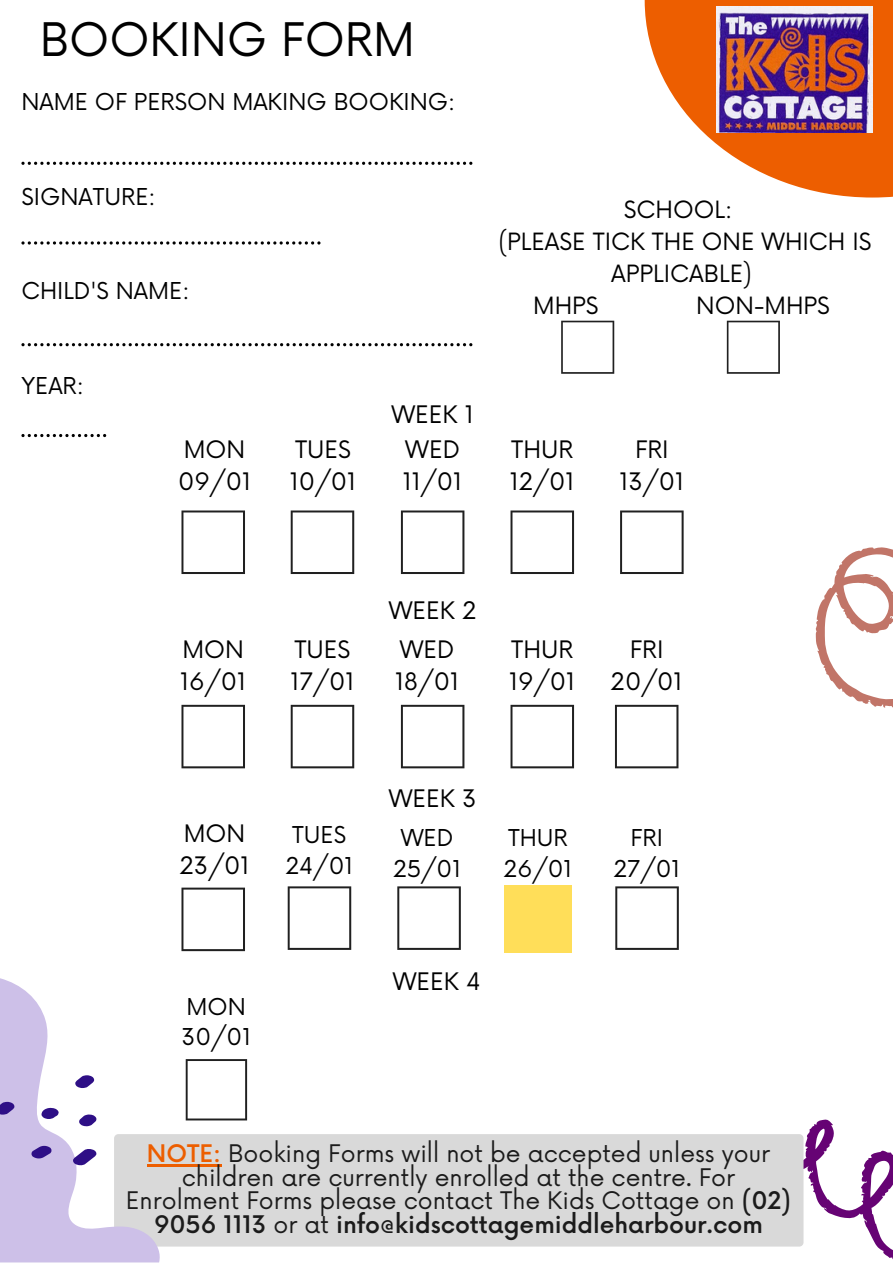
<style>
.page{position:relative;width:893px;height:1264px;background:#fff}
.page>*{position:absolute;margin:0;border:0;box-sizing:border-box;transform-origin:0 0}
.t1{font:45px "Now";color:#000}
.t2{font:23.55px/23.5px "Now";color:#1b1b1b;text-align:center}
.t3{font:23.55px "Now";color:#000}
.t4{font:23.4px/32px "Now";color:#000}
.t5{font:23.1px "Now";color:#000}
.t6{font:22.65px/30.8px "Now";color:#000;text-align:center}
.s1{font-weight:500;color:#ed5e00}
.s2{font-weight:500}
</style>
<div class="page">
<svg style="left:644px;top:0;width:248px;height:197px;fill:#ed5e00"></svg>
<svg style="left:771px;top:1119px;width:121px;height:139px"></svg>
<div style="left:114px;top:1134px;width:689px;height:112px;background:#d9d9d9;border-radius:4px"></div>
<hr style="left:147px;top:1164px;width:74px;height:2px;background:#ed5e00">
<svg style="left:21px;top:343px;width:451px;height:3px"></svg>
<svg style="left:21px;top:241px;width:299px;height:3px"></svg>
<svg style="left:21px;top:162px;width:451px;height:3px"></svg>
<svg style="left:21px;top:434px;width:85px;height:3px"></svg>
<svg style="left:561px;top:321px;width:53px;height:53px"></svg>
<svg style="left:726px;top:321px;width:53px;height:53px"></svg>
<svg style="left:815px;top:547px;width:77px;height:161px"></svg>
<svg style="left:0;top:978px;width:160px;height:284px"></svg>
<svg style="left:31px;top:1145px;width:20px;height:13px"></svg>
<svg style="left:79px;top:1114px;width:17px;height:12px"></svg>
<svg style="left:41px;top:1107px;width:18px;height:11px"></svg>
<svg style="left:75px;top:1075px;width:19px;height:13px"></svg>
<svg style="left:0;top:1101px;width:14px;height:13px"></svg>
<svg style="left:73px;top:1148px;width:23px;height:17px"></svg>
<img style="left:716px;top:6px;width:156px;height:126px">
<svg style="left:181px;top:510px;width:64px;height:64px"></svg>
<svg style="left:291px;top:510px;width:63px;height:64px"></svg>
<svg style="left:401px;top:510px;width:63px;height:64px"></svg>
<svg style="left:510px;top:510px;width:64px;height:64px"></svg>
<svg style="left:620px;top:510px;width:63px;height:64px"></svg>
<svg style="left:181px;top:704px;width:64px;height:64px"></svg>
<svg style="left:291px;top:704px;width:63px;height:64px"></svg>
<svg style="left:401px;top:704px;width:63px;height:64px"></svg>
<svg style="left:510px;top:704px;width:64px;height:64px"></svg>
<svg style="left:615px;top:704px;width:63px;height:64px"></svg>
<svg style="left:181px;top:887px;width:64px;height:64px"></svg>
<svg style="left:288px;top:886px;width:63px;height:63px"></svg>
<svg style="left:397px;top:886px;width:64px;height:63px"></svg>
<svg style="left:615px;top:886px;width:63px;height:63px"></svg>
<svg style="left:186px;top:1059px;width:61px;height:61px"></svg>
<div style="left:504px;top:885px;width:68px;height:67px;background:#ffde59"></div>
<h1 class="t1" style="left:40px;top:15px;width:377px">BOOKING FORM</h1>
<p class="t6" style="left:21px;top:88px;width:435px">NAME OF PERSON MAKING BOOKING:</p>
<p class="t6" style="left:21px;top:182px;width:136px">SIGNATURE:</p>
<p class="t6" style="left:21px;top:277px;width:169px">CHILD'S NAME:</p>
<p class="t6" style="left:21px;top:371px;width:64px">YEAR:</p>
<p class="t3" style="left:391px;top:402px;width:84px">WEEK 1</p>
<p class="t4" style="left:178px;top:434px;width:75px">MON<br>09/01</p>
<p class="t4" style="left:290px;top:434px;width:68px">TUES<br>10/01</p>
<p class="t3" style="left:405px;top:436px;width:56px">WED</p>
<p class="t4" style="left:403px;top:466px;width:61px">11/01</p>
<p class="t5" style="left:623px;top:197px;width:110px">SCHOOL:</p>
<p class="t5" style="left:498px;top:229px;width:374px">(PLEASE TICK THE ONE WHICH IS</p>
<p class="t5" style="left:611px;top:261px;width:142px">APPLICABLE)</p>
<p class="t5" style="left:533px;top:293px;width:67px">MHPS</p>
<p class="t5" style="left:696px;top:293px;width:135px">NON-MHPS</p>
<p class="t4" style="left:510px;top:434px;width:66px">THUR<br>12/01</p>
<p class="t4" style="left:619px;top:434px;width:66px;text-align:center">FRI<br>13/01</p>
<p class="t3" style="left:388px;top:597px;width:89px">WEEK 2</p>
<p class="t4" style="left:180px;top:634px;width:67px">MON<br>16/01</p>
<p class="t4" style="left:290px;top:634px;width:65px">TUES<br>17/01</p>
<p class="t4" style="left:395px;top:634px;width:65px">WED<br>18/01</p>
<p class="t4" style="left:509px;top:634px;width:67px">THUR<br>19/01</p>
<p class="t4" style="left:610px;top:634px;width:73px;text-align:center">FRI<br>20/01</p>
<p class="t3" style="left:388px;top:785px;width:89px">WEEK 3</p>
<p class="t4" style="left:179px;top:818px;width:72px">MON<br>23/01</p>
<p class="t6" style="left:285px;top:820px;width:69px">TUES<br>24/01</p>
<p class="t6" style="left:393px;top:823px;width:69px">WED<br>25/01</p>
<p class="t6" style="left:503px;top:823px;width:70px;text-align:left">THUR<br>26/01</p>
<p class="t6" style="left:613px;top:823px;width:68px">FRI<br>27/01</p>
<p class="t6" style="left:181px;top:992px;width:71px;text-align:left">MON<br>30/01</p>
<p class="t3" style="left:393px;top:968px;width:89px">WEEK 4</p>
<p class="t2" style="left:126px;top:1142px;width:666px"><span class="s1">NOTE:</span> Booking Forms will not be accepted unless your children are currently enrolled at the centre. For Enrolment Forms please contact The Kids Cottage on <span class="s2">(02)<br>9056 1113</span> or at <span class="s2">info@kidscottagemiddleharbour.com</span></p>
</div>
